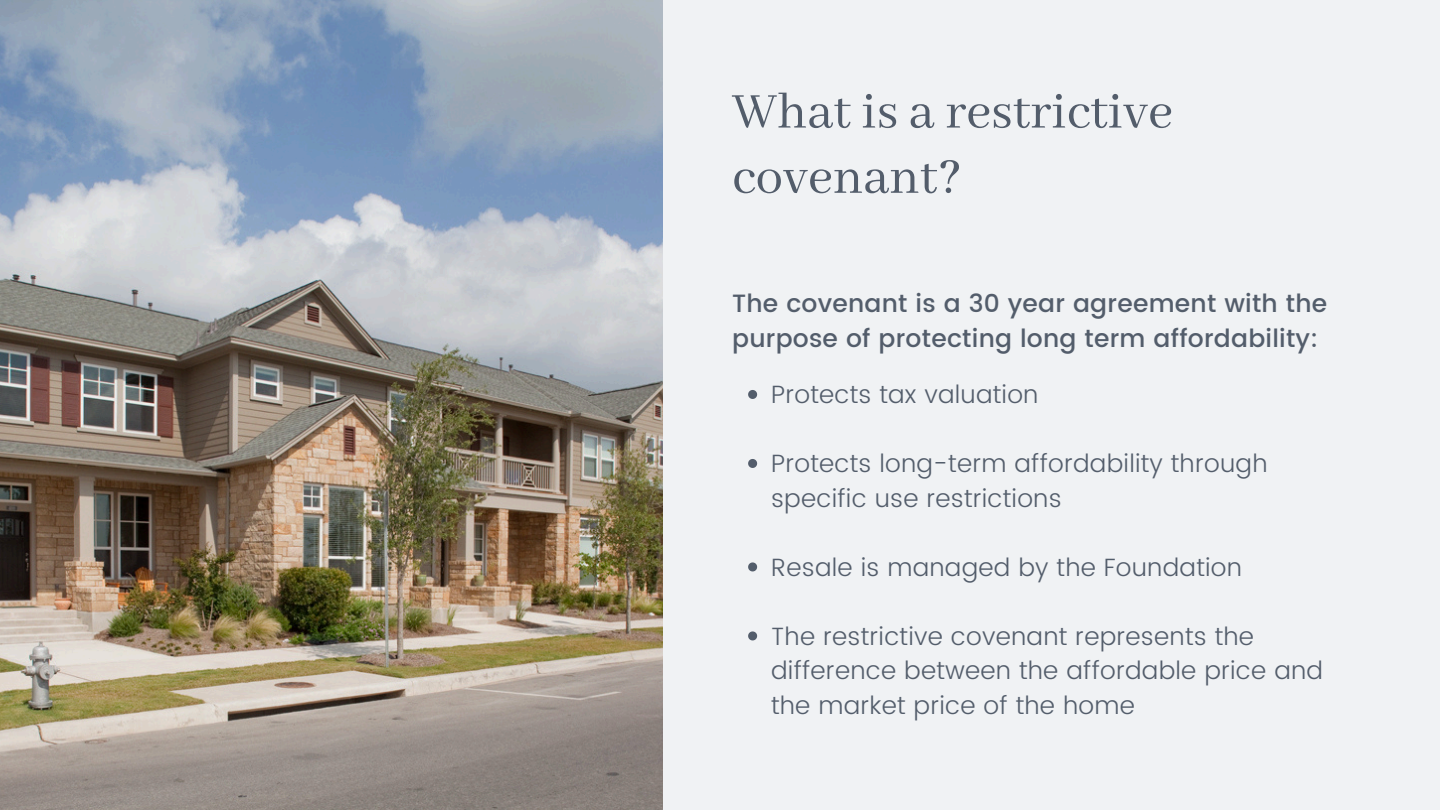
<style>
.page{position:relative;width:1440px;height:810px;background:#f0f2f4}
.page>*{position:absolute;margin:0;border:0;box-sizing:border-box;transform-origin:0 0}
.t1{font:55px/65.2px "Abhaya Libre";color:#535d6b}
.t2{font:300 25px/34.5px "Poppins";letter-spacing:.01em;color:#535d6b}
.t3{font:500 25px/34.5px "Poppins";letter-spacing:.01em;color:#535d6b}
</style>
<div class="page">
<img style="left:0;top:0;width:663px;height:810px">
<svg style="left:748px;top:390px;width:9px;height:9px"></svg>
<svg style="left:748px;top:459px;width:9px;height:9px"></svg>
<svg style="left:748px;top:562px;width:9px;height:9px"></svg>
<svg style="left:748px;top:631px;width:9px;height:9px"></svg>
<h1 class="t1" style="left:732px;top:81px;width:442px">What is a restrictive covenant?</h1>
<h2 class="t3" style="left:732px;top:287px;width:597px">The covenant is a 30 year agreement with the purpose of protecting long term affordability:</h2>
<p class="t2" style="left:771px;top:378px;width:269px">Protects tax valuation</p>
<p class="t2" style="left:771px;top:447px;width:498px">Protects long-term affordability through specific use restrictions</p>
<p class="t2" style="left:771px;top:550px;width:472px">Resale is managed by the Foundation</p>
<p class="t2" style="left:771px;top:619px;width:554px">The restrictive covenant represents the difference between the affordable price and the market price of the home</p>
</div>
